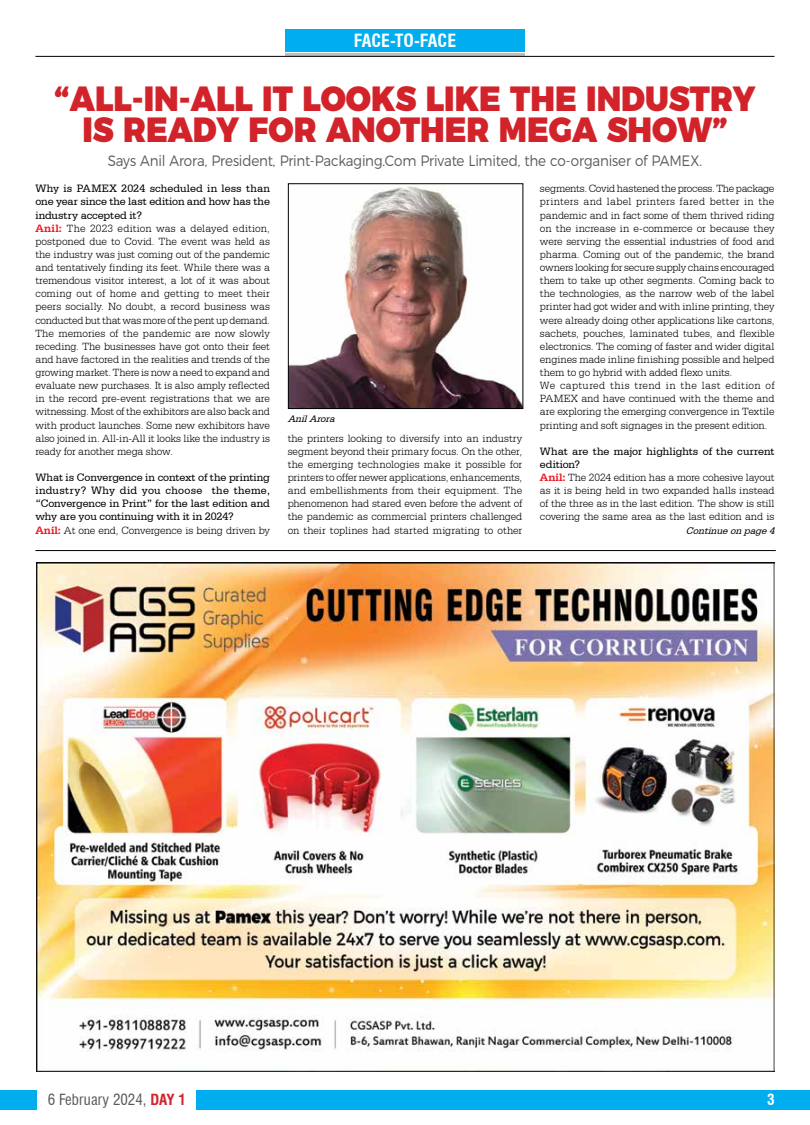
<style>
.page{position:relative;width:810px;height:1125px;background:#fff}
.page>*{position:absolute;margin:0;border:0;box-sizing:border-box;transform-origin:0 0}
.t1{font:900 35px/31.2px "Montserrat";color:#d2232a;scale:.9 1}
.t2{font:700 condensed 17.75px "Swiss 721 BT";color:#fff}
.t3{font:300 15px "Montserrat";letter-spacing:-.015em;color:#58595b;scale:.9 1}
.t4{font:condensed 15px "Swiss 721 BT";color:#58595b}
.t5{font:700 condensed 15px "Swiss 721 BT";color:#fff}
.t6{font:300 11.25px/13.1px "Serifa BT";letter-spacing:-.005em;color:#000}
.t7{font:11.25px/13.1px "Serifa BT";letter-spacing:-.005em;color:#000}
.t8{font:italic 10px "Serifa BT";color:#000}
.s1{font-weight:400}
.s2{font-weight:700;color:#ed1d24}
.s3{font-weight:300}
.s4{font-weight:700;color:#d2232a}
</style>
<div class="page">
<div style="left:196px;top:1091px;width:614px;height:19px;background:#00aeef"></div>
<div style="left:0;top:1091px;width:36px;height:19px;background:#00aeef"></div>
<div style="left:285px;top:29px;width:240px;height:23px;background:#00aeef"></div>
<hr style="left:285px;top:53px;width:240px;height:3px;background:#bcbec0">
<hr style="left:35px;top:56px;width:740px;height:1px;background:#000">
<hr style="left:35px;top:550px;width:741px;height:1px;background:#000">
<img style="left:290px;top:186px;width:231px;height:221px">
<div style="left:288px;top:184px;width:235px;height:225px;border:1px solid #000"></div>
<img style="left:36px;top:562px;width:739px;height:510px">
<h2 class="t2" style="left:354px;top:30px;width:104px">FACE-TO-FACE</h2>
<h1 class="t1" style="left:82px;top:80px;width:749px;text-indent:-28px">“ALL-IN-ALL IT LOOKS LI KE THE INDUSTRY<br>IS REA</h1>
<h1 class="t1" style="left:193px;top:111px;width:596px">DY FOR ANOTHER MEGA SHOW”</h1>
<h3 class="t3" style="left:108px;top:149px;width:662px">Says Anil Arora, President, Print-Packaging.Com Private Limited, the co-organiser of PAMEX.</h3>
<p class="t6" style="left:35px;top:182px;width:236px"><span class="s1">Why is PAMEX 2024 scheduled in less than one year since the last edition and how has the industry accepted it?<br></span><span class="s2">Anil:</span> The 2023 edition was a delayed edition, postponed due to Covid. The event was held as the industry was just coming out of the pandemic and tentatively finding its feet. While there was a tremendous visitor interest, a lot of it was about coming out of home and getting to meet their peers socially. No doubt, a record business was conducted but that was more of the pent up demand.<br>The memories of the pandemic are now slowly receding. The businesses have got onto their feet and have factored in the realities and trends of the growing market. There is now a need to expand and evaluate new purchases. It is also amply reflected in the record pre-event registrations that we are witnessing. Most of the exhibitors are also back and with product launches. Some new exhibitors have also joined in. All-in-All it looks like the industry is ready for another mega show.</p>
<p class="t7" style="left:35px;top:471px;width:236px">What is Convergence in context of the printing industry? Why did you choose the theme, “Convergence in Print” for the last edition and why are you continuing with it in 2024?<br><span class="s2">Anil:</span> <span class="s3">At one end, Convergence is being driven by</span></p>
<p class="t8" style="left:288px;top:413px;width:52px">AnilArora</p>
<p class="t6" style="left:288px;top:431px;width:236px;text-align:justify">the printers looking to diversify into an industry segment beyond their primary focus. On the other, the emerging technologies make it possible for printers to offer newer applications, enhancements, and embellishments from their equipment. The phenomenon had stared even before the advent of the pandemic as commercial printers challenged on their toplines had started migrating to other</p>
<p class="t6" style="left:540px;top:182px;width:236px">segments. Covid hastened the process. The package printers and label printers fared better in the pandemic and in fact some of them thrived riding on the increase in e-commerce or because they were serving the essential industries of food and pharma. Coming out of the pandemic, the brand owners looking for secure supply chains encouraged them to take up other segments. Coming back to the technologies, as the narrow web of the label printer had got wider and with inline printing, they were already doing other applications like cartons, sachets, pouches, laminated tubes, and flexible electronics. The coming of faster and wider digital engines made inline finishing possible and helped them to go hybrid with added flexo units.<br>We captured this trend in the last edition of PAMEX and have continued with the theme and are exploring the emerging convergence in Textile printing and soft signages in the present edition.</p>
<p class="t6" style="left:540px;top:445px;width:236px"><span class="s1">What are the major highlights of the current edition?<br></span><span class="s2">Anil:</span> The 2024 edition has a more cohesive layout as it is being held in two expanded halls instead of the three as in the last edition. The show is still covering the same area as the last edition and is</p>
<p class="t8" style="left:686px;top:525px;width:93px">Continueon page4</p>
<h3 class="t4" style="left:48px;top:1091px;width:140px">6 February 2024, <span class="s4">DAY 1</span></h3>
<h3 class="t5" style="left:767px;top:1091px;width:9px">3</h3>
</div>
